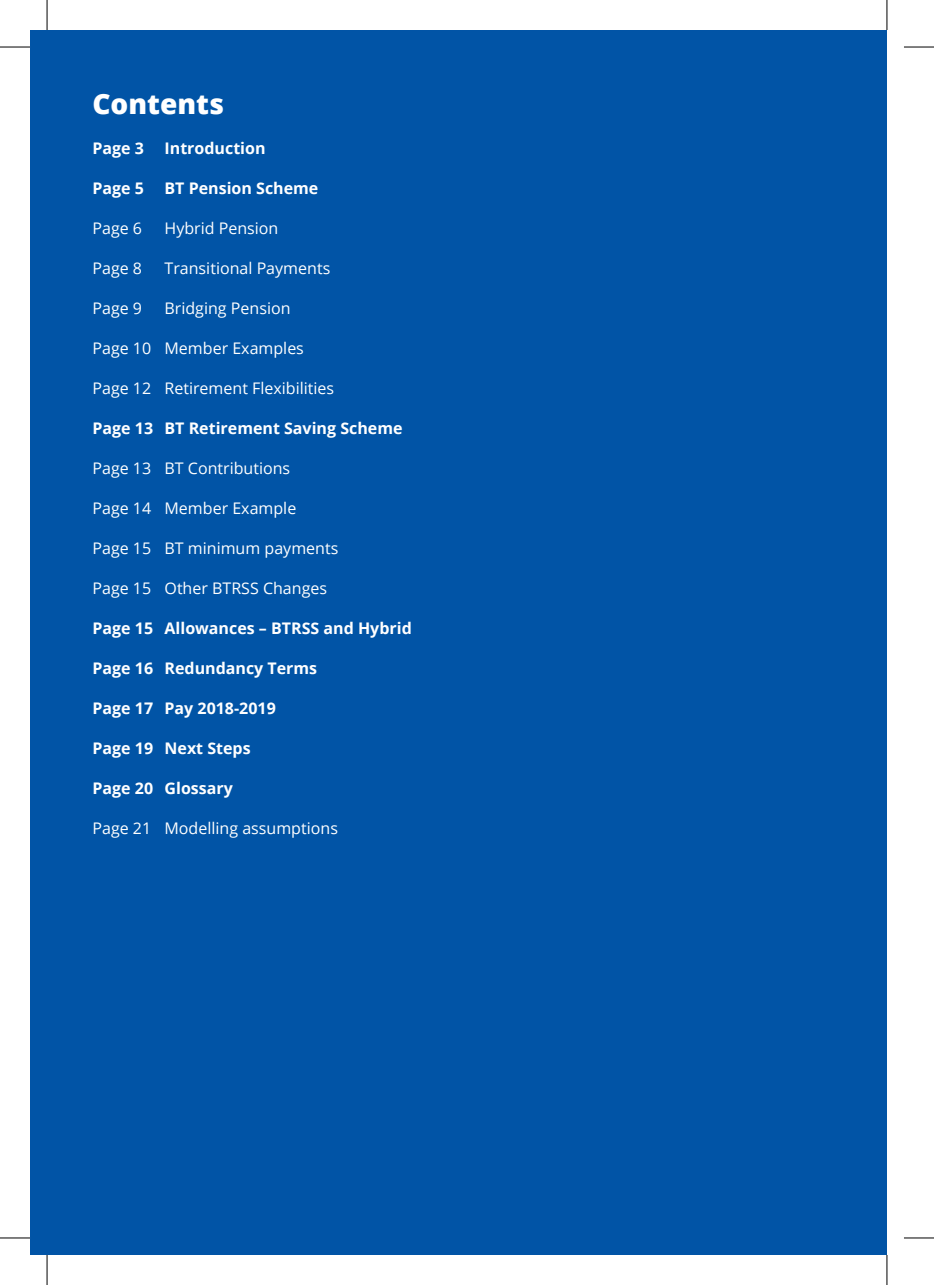
<style>
.page{position:relative;width:934px;height:1285px;background:#fff}
.page>*{position:absolute;margin:0;border:0;box-sizing:border-box;transform-origin:0 0}
.t1{font:800 28px "Open Sans";color:#fff}
.t2{font:16px "Open Sans";color:#fff}
.t3{font:700 16px "Open Sans";color:#fff}
</style>
<div class="page">
<div style="left:30px;top:30px;width:856px;height:1225px;background:#0154a6"></div>
<hr style="left:0;top:47px;width:30px;height:1px;background:#000">
<hr style="left:903px;top:47px;width:30px;height:1px;background:#000">
<hr style="left:0;top:1237px;width:30px;height:1px;background:#000">
<hr style="left:903px;top:1237px;width:30px;height:1px;background:#000">
<hr style="left:47px;top:0;width:1px;height:30px;background:#000">
<hr style="left:47px;top:1255px;width:1px;height:30px;background:#000">
<hr style="left:886px;top:0;width:1px;height:30px;background:#000">
<hr style="left:886px;top:1255px;width:1px;height:30px;background:#000">
<h1 class="t1" style="left:92px;top:82px;width:133px">Contents</h1>
<p class="t3" style="left:92px;top:137px;width:53px">Page 3</p>
<p class="t3" style="left:164px;top:137px;width:103px">Introduction</p>
<p class="t3" style="left:92px;top:177px;width:53px">Page 5</p>
<p class="t3" style="left:164px;top:177px;width:155px">BT Pension Scheme</p>
<p class="t2" style="left:92px;top:217px;width:51px">Page 6</p>
<p class="t2" style="left:164px;top:217px;width:115px">Hybrid Pension</p>
<p class="t2" style="left:92px;top:257px;width:51px">Page 8</p>
<p class="t2" style="left:164px;top:257px;width:167px">Transitional Payments</p>
<p class="t2" style="left:92px;top:297px;width:51px">Page 9</p>
<p class="t2" style="left:164px;top:297px;width:127px">Bridging Pension</p>
<p class="t2" style="left:92px;top:337px;width:213px">Page 10 Member Examples</p>
<p class="t2" style="left:92px;top:377px;width:243px">Page 12 Retirement Flexibilities</p>
<p class="t3" style="left:92px;top:417px;width:311px">Page 13 BT Retirement Saving Scheme</p>
<p class="t2" style="left:92px;top:457px;width:199px">Page 13 BT Contributions</p>
<p class="t2" style="left:92px;top:497px;width:205px">Page 14 Member Example</p>
<p class="t2" style="left:92px;top:537px;width:247px">Page 15 BT minimum payments</p>
<p class="t2" style="left:92px;top:577px;width:236px">Page 15 Other BTRSS Changes</p>
<p class="t3" style="left:92px;top:617px;width:321px">Page 15 Allowances – BTRSS and Hybrid</p>
<p class="t3" style="left:92px;top:657px;width:226px">Page 16 Redundancy Terms</p>
<p class="t3" style="left:92px;top:697px;width:185px">Page 17 Pay 2018-2019</p>
<p class="t3" style="left:92px;top:737px;width:160px">Page 19 Next Steps</p>
<p class="t3" style="left:92px;top:777px;width:142px">Page 20 Glossary</p>
<p class="t2" style="left:92px;top:817px;width:247px">Page 21 Modelling assumptions</p>
</div>
